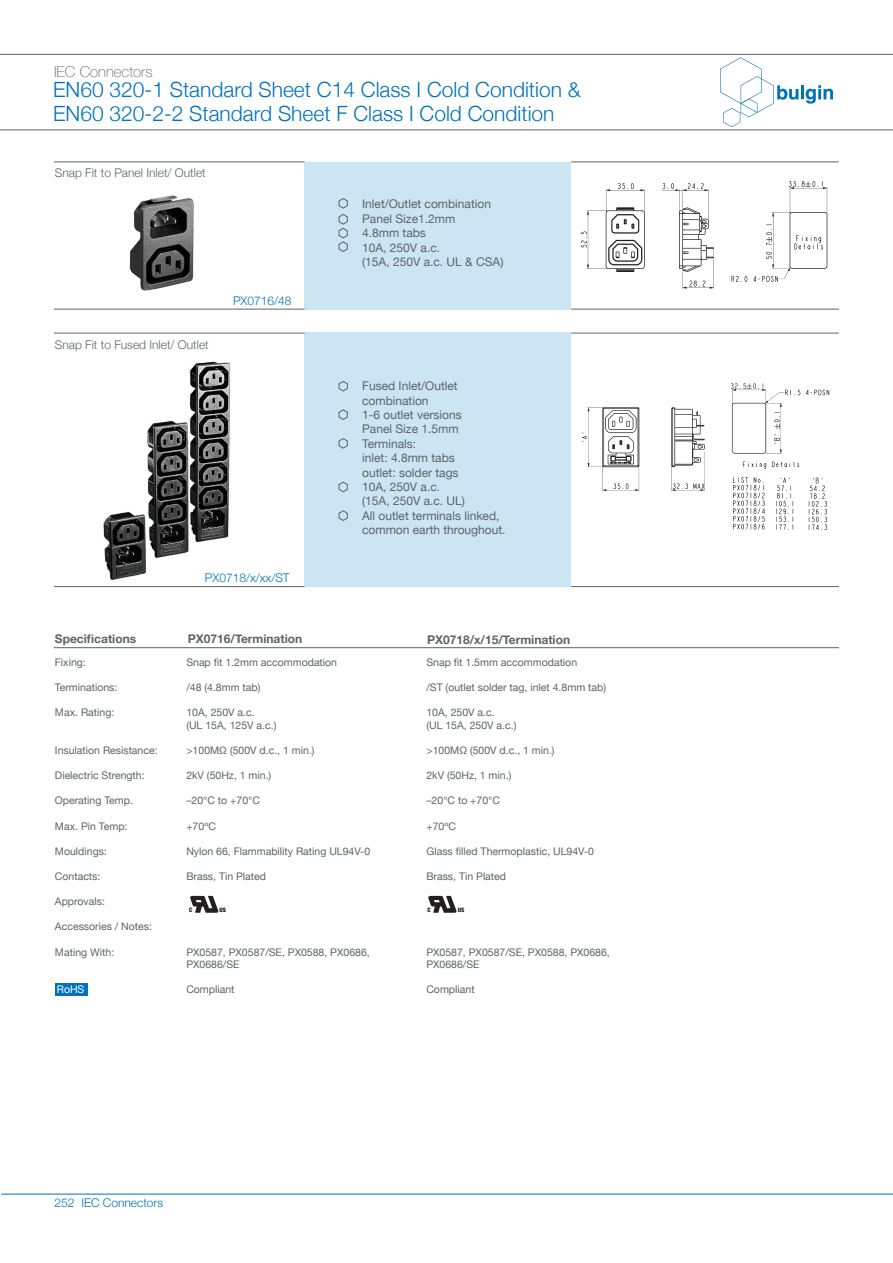
<style>
.page{position:relative;width:893px;height:1263px;background:#fff}
.page>*{position:absolute;margin:0;border:0;box-sizing:border-box;transform-origin:0 0}
.t1{font:300 21px "Helvetica Neue";color:#0072bc}
.t2{font:100 15px "Helvetica Neue";color:#5e6367}
.t3{font:12px "Helvetica Neue";color:#5e6367}
.t4{font:700 12px "Helvetica Neue";color:#5e6367}
.t5{font:300 12px "Helvetica Neue";color:#5e6367}
.t6{font:300 12px "Helvetica Neue";color:#0072bc}
.t7{font:10.5px "Helvetica Neue";color:#5e6367}
.t8{font:10.5px "Helvetica Neue";color:#fff}
.t9{font:900 condensed 6px "Helvetica Neue";color:#231f20}
</style>
<div class="page">
<svg style="left:720px;top:57px;width:78px;height:70px"></svg>
<hr style="left:801px;top:85px;width:3px;height:14px;background:#0072bc">
<svg style="left:806px;top:85px;width:27px;height:19px"></svg>
<img style="left:129px;top:195px;width:65px;height:96px">
<img style="left:103px;top:361px;width:128px;height:219px">
<hr style="left:0;top:54px;width:893px;height:1px;background:#5e6367">
<hr style="left:0;top:129px;width:893px;height:1px;background:#5e6367">
<div style="left:305px;top:162px;width:266px;height:147px;background:#cce5f3"></div>
<div style="left:305px;top:333px;width:266px;height:254px;background:#cce5f3"></div>
<hr style="left:571px;top:162px;width:268px;height:1px;background:#5e6367">
<hr style="left:571px;top:333px;width:268px;height:1px;background:#5e6367">
<hr style="left:54px;top:309px;width:251px;height:1px;background:#5e6367">
<hr style="left:54px;top:586px;width:251px;height:1px;background:#5e6367">
<hr style="left:571px;top:309px;width:268px;height:1px;background:#5e6367">
<hr style="left:571px;top:586px;width:268px;height:1px;background:#5e6367">
<hr style="left:54px;top:162px;width:251px;height:1px;background:#5e6367">
<hr style="left:54px;top:333px;width:251px;height:1px;background:#5e6367">
<svg style="left:338px;top:381px;width:10px;height:11px"></svg>
<svg style="left:338px;top:198px;width:10px;height:54px"></svg>
<svg style="left:338px;top:438px;width:10px;height:11px"></svg>
<svg style="left:338px;top:481px;width:10px;height:12px"></svg>
<svg style="left:338px;top:510px;width:10px;height:11px"></svg>
<svg style="left:338px;top:409px;width:10px;height:11px"></svg>
<div style="left:55px;top:983px;width:32px;height:13px;background:#0072bc"></div>
<hr style="left:54px;top:647px;width:785px;height:1px;background:#5e6367">
<img style="left:580px;top:181px;width:248px;height:108px">
<img style="left:582px;top:383px;width:248px;height:147px">
<svg style="left:190px;top:896px;width:29px;height:17px"></svg>
<svg style="left:428px;top:896px;width:29px;height:17px"></svg>
<hr style="left:1px;top:1194px;width:892px;height:1px;background:#0072bc">
<p class="t2" style="left:54px;top:60px;width:100px">IEC Connectors</p>
<p class="t1" style="left:53px;top:73px;width:529px">EN60 320-1 Standard Sheet C14 Class I Cold Condition &amp;</p>
<p class="t1" style="left:53px;top:97px;width:503px">EN60 320-2-2 Standard Sheet F Class I Cold Condition</p>
<p class="t5" style="left:55px;top:163px;width:152px">Snap Fit to Panel Inlet/ Outlet</p>
<p class="t5" style="left:55px;top:335px;width:156px">Snap Fit to Fused Inlet/ Outlet</p>
<p class="t6" style="left:233px;top:291px;width:60px">PX0716/48</p>
<p class="t6" style="left:205px;top:568px;width:86px">PX0718/x/xx/ST</p>
<p class="t3" style="left:362px;top:196px;width:130px">Inlet/Outlet combination</p>
<p class="t3" style="left:362px;top:210px;width:95px">Panel Size1.2mm</p>
<p class="t3" style="left:362px;top:224px;width:65px">4.8mm tabs</p>
<p class="t3" style="left:362px;top:239px;width:80px">10A, 250V a.c.</p>
<p class="t3" style="left:362px;top:253px;width:143px">(15A, 250V a.c. UL &amp; CSA)</p>
<p class="t3" style="left:362px;top:377px;width:97px">Fused Inlet/Outlet</p>
<p class="t3" style="left:362px;top:392px;width:68px">combination</p>
<p class="t3" style="left:362px;top:406px;width:101px">1-6 outlet versions</p>
<p class="t3" style="left:362px;top:421px;width:98px">Panel Size 1.5mm</p>
<p class="t3" style="left:362px;top:435px;width:56px">Terminals:</p>
<p class="t3" style="left:362px;top:449px;width:94px">inlet: 4.8mm tabs</p>
<p class="t3" style="left:362px;top:464px;width:98px">outlet: solder tags</p>
<p class="t3" style="left:362px;top:478px;width:80px">10A, 250V a.c.</p>
<p class="t3" style="left:362px;top:493px;width:104px">(15A, 250V a.c. UL)</p>
<p class="t3" style="left:362px;top:507px;width:139px">All outlet terminals linked,</p>
<p class="t3" style="left:362px;top:521px;width:145px">common earth throughout.</p>
<p class="t4" style="left:55px;top:629px;width:83px">Specifications</p>
<p class="t7" style="left:55px;top:654px;width:32px">Fixing:</p>
<p class="t7" style="left:55px;top:680px;width:64px">Terminations:</p>
<p class="t7" style="left:55px;top:705px;width:61px">Max. Rating:</p>
<p class="t7" style="left:55px;top:743px;width:104px">Insulation Resistance:</p>
<p class="t7" style="left:55px;top:768px;width:91px">Dielectric Strength:</p>
<p class="t7" style="left:55px;top:793px;width:80px">Operating Temp.</p>
<p class="t7" style="left:55px;top:818px;width:74px">Max. Pin Temp:</p>
<p class="t7" style="left:55px;top:843px;width:53px">Mouldings:</p>
<p class="t7" style="left:55px;top:869px;width:47px">Contacts:</p>
<p class="t7" style="left:55px;top:894px;width:51px">Approvals:</p>
<p class="t7" style="left:55px;top:919px;width:99px">Accessories / Notes:</p>
<p class="t7" style="left:55px;top:944px;width:61px">Mating With:</p>
<p class="t8" style="left:57px;top:982px;width:29px">RoHS</p>
<p class="t4" style="left:188px;top:629px;width:116px">PX0716/Termination</p>
<p class="t4" style="left:427px;top:630px;width:145px">PX0718/x/15/Termination</p>
<p class="t7" style="left:426px;top:654px;width:152px">Snap fit 1.5mm accommodation</p>
<p class="t7" style="left:426px;top:680px;width:181px">/ST (outlet solder tag, inlet 4.8mm tab)</p>
<p class="t7" style="left:426px;top:705px;width:70px">10A, 250V a.c.</p>
<p class="t7" style="left:426px;top:717px;width:92px">(UL 15A, 250V a.c.)</p>
<p class="t7" style="left:426px;top:743px;width:130px">&gt;100MΩ (500V d.c., 1 min.)</p>
<p class="t7" style="left:426px;top:768px;width:86px">2kV (50Hz, 1 min.)</p>
<p class="t7" style="left:426px;top:793px;width:75px">–20°C to +70°C</p>
<p class="t7" style="left:426px;top:818px;width:31px">+70ºC</p>
<p class="t7" style="left:426px;top:843px;width:169px">Glass filled Thermoplastic, UL94V-0</p>
<p class="t7" style="left:426px;top:869px;width:81px">Brass, Tin Plated</p>
<p class="t7" style="left:186px;top:654px;width:152px">Snap fit 1.2mm accommodation</p>
<p class="t7" style="left:186px;top:680px;width:76px">/48 (4.8mm tab)</p>
<p class="t7" style="left:186px;top:705px;width:70px">10A, 250V a.c.</p>
<p class="t7" style="left:186px;top:717px;width:92px">(UL 15A, 125V a.c.)</p>
<p class="t7" style="left:186px;top:743px;width:130px">&gt;100MΩ (500V d.c., 1 min.)</p>
<p class="t7" style="left:186px;top:768px;width:86px">2kV (50Hz, 1 min.)</p>
<p class="t7" style="left:186px;top:793px;width:75px">–20°C to +70°C</p>
<p class="t7" style="left:186px;top:818px;width:31px">+70ºC</p>
<p class="t7" style="left:186px;top:843px;width:185px">Nylon 66, Flammability Rating UL94V-0</p>
<p class="t7" style="left:186px;top:869px;width:81px">Brass, Tin Plated</p>
<p class="t9" style="left:189px;top:905px;width:5px">C</p>
<p class="t9" style="left:220px;top:905px;width:8px">US</p>
<p class="t9" style="left:427px;top:905px;width:5px">C</p>
<p class="t9" style="left:458px;top:905px;width:8px">US</p>
<p class="t7" style="left:186px;top:944px;width:185px">PX0587, PX0587/SE, PX0588, PX0686,</p>
<p class="t7" style="left:186px;top:957px;width:55px">PX0686/SE</p>
<p class="t7" style="left:186px;top:982px;width:50px">Compliant</p>
<p class="t7" style="left:426px;top:944px;width:185px">PX0587, PX0587/SE, PX0588, PX0686,</p>
<p class="t7" style="left:426px;top:957px;width:55px">PX0686/SE</p>
<p class="t7" style="left:426px;top:982px;width:50px">Compliant</p>
<p class="t6" style="left:55px;top:1193px;width:110px">252 IEC Connectors</p>
</div>
